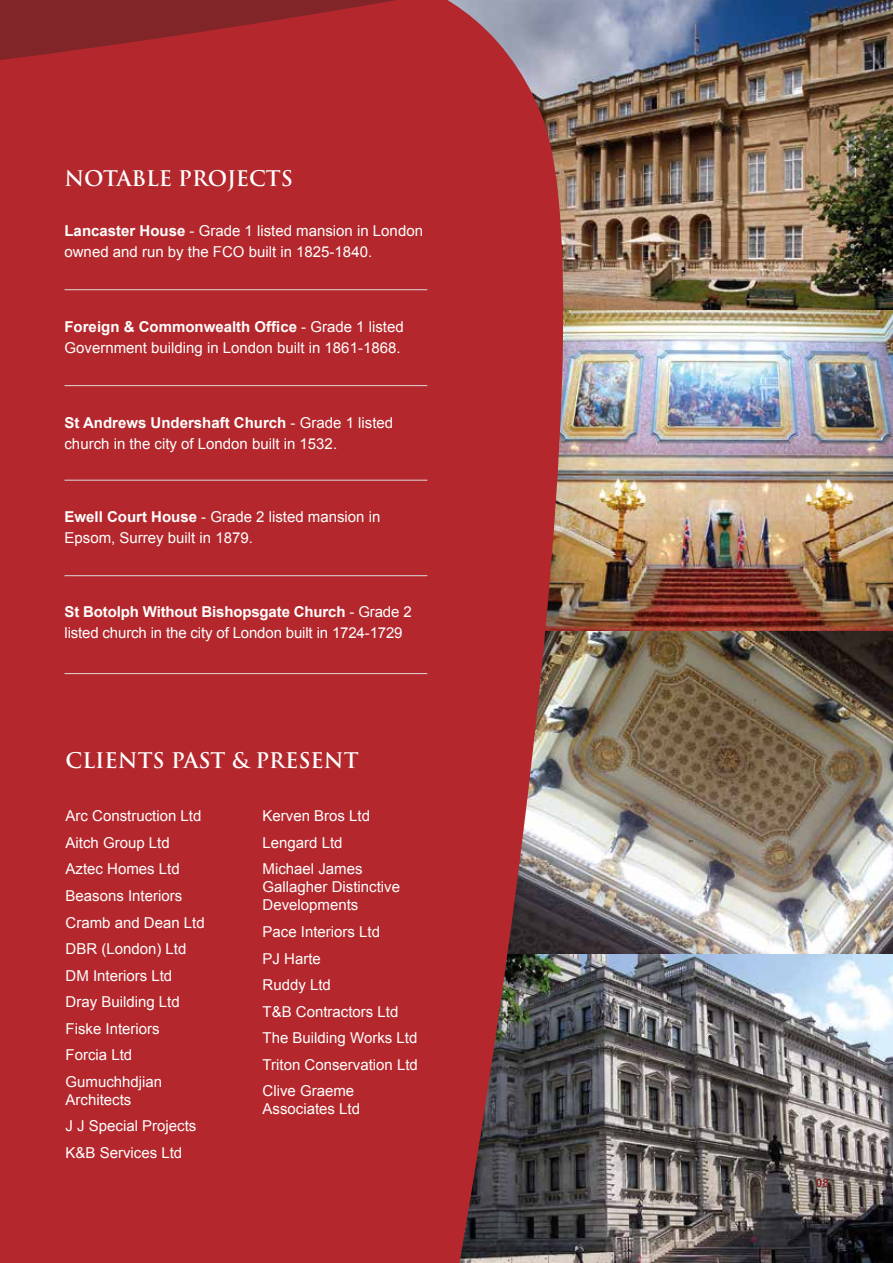
<style>
.page{position:relative;width:893px;height:1263px;background:#fff}
.page>*{position:absolute;margin:0;border:0;box-sizing:border-box;transform-origin:0 0}
.t1{font:700 21px "Trajan Pro";color:#fff}
.t2{font:15px/26.5px "Arial";color:#fff}
.t3{font:700 12px "Arial";color:#812529}
.s1{font-weight:700}
</style>
<div class="page">
<div style="left:0;top:171px;width:242px;height:1092px;background:#b4282d"></div>
<img style="left:628px;top:954px;width:265px;height:309px">
<img style="left:628px;top:309px;width:265px;height:322px">
<img style="left:628px;top:171px;width:265px;height:138px">
<img style="left:628px;top:631px;width:265px;height:323px">
<img style="left:242px;top:171px;width:386px;height:1092px">
<img style="left:0;top:0;width:893px;height:171px">
<hr style="left:64px;top:289px;width:363px;height:1px;background:#dadada">
<hr style="left:64px;top:385px;width:363px;height:1px;background:#dadada">
<hr style="left:64px;top:480px;width:363px;height:1px;background:#dadada">
<hr style="left:64px;top:575px;width:363px;height:1px;background:#dadada">
<hr style="left:64px;top:673px;width:363px;height:1px;background:#dadada">
<h1 class="t1" style="left:64px;top:170px;width:230px">NOTABLE PROJECTS</h1>
<p class="t2" style="left:64px;top:222px;width:360px;line-height:21px"><span class="s1">Lancaster House</span> - Grade 1 listed mansion in London owned and run by the FCO built in 1825-1840.</p>
<p class="t2" style="left:64px;top:318px;width:341px;line-height:21px"><span class="s1">Foreign &amp; Commonwealth Office</span> - Grade 1 listed<br>Government building in London built in 1861-1868.</p>
<p class="t2" style="left:64px;top:413px;width:330px;line-height:21px"><span class="s1">St Andrews Undershaft Church</span> - Grade 1 listed church in the city of London built in 1532.</p>
<p class="t2" style="left:64px;top:507px;width:317px;line-height:21px"><span class="s1">Ewell Court House</span> - Grade 2 listed mansion in<br>Epsom, Surrey built in 1879.</p>
<p class="t2" style="left:64px;top:603px;width:349px;line-height:21px"><span class="s1">St Botolph Without Bishopsgate Church</span> - Grade 2 listed church in the city of London built in 1724-1729</p>
<h1 class="t1" style="left:66px;top:752px;width:295px">CLIENTS PAST &amp; PRESENT</h1>
<p class="t2" style="left:66px;top:804px;width:141px">Arc Construction Ltd<br>Aitch Group Ltd<br>Aztec Homes Ltd<br>Beasons Interiors<br>Cramb and Dean Ltd<br>DBR (London) Ltd<br>DM Interiors Ltd<br>Dray Building Ltd<br>Fiske Interiors<br>Forcia Ltd<br>Gumuchhdjian</p>
<p class="t2" style="left:66px;top:1087px;width:132px">Architects<br>J J Special Projects<br>K&amp;B Services Ltd</p>
<p class="t2" style="left:263px;top:804px;width:109px">Kerven Bros Ltd<br>Lengard Ltd<br>Michael James</p>
<p class="t2" style="left:263px;top:879px;width:139px;line-height:18px">Gallagher Distinctive<br>Developments</p>
<p class="t2" style="left:263px;top:920px;width:157px">Pace Interiors Ltd<br>PJ Harte<br>Ruddy Ltd<br>T&amp;B Contractors Ltd<br>The Building Works Ltd<br>Triton Conservation Ltd<br>Clive Graeme</p>
<p class="t2" style="left:263px;top:1097px;width:99px">Associates Ltd</p>
<p class="t3" style="left:816px;top:1178px;width:15px">08</p>
</div>
